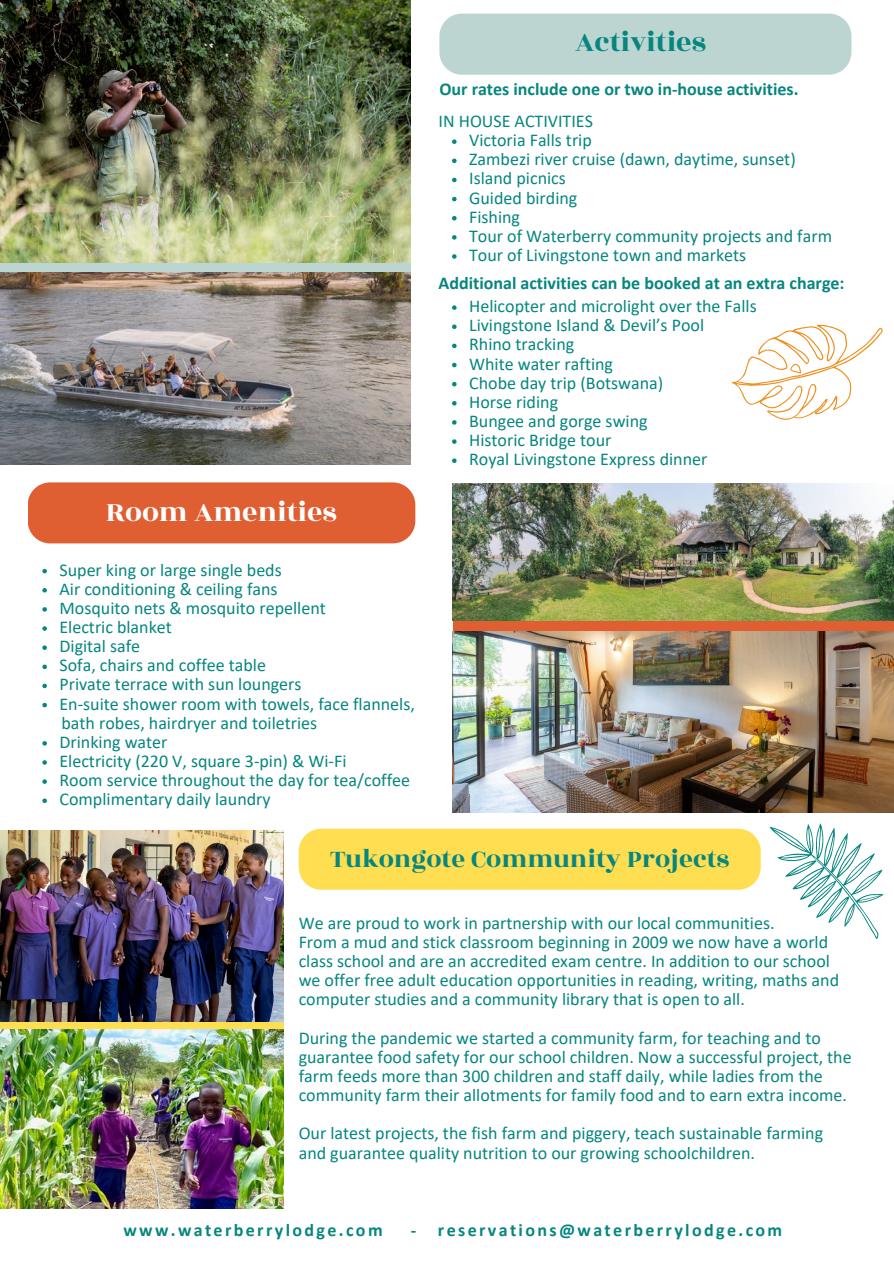
<style>
.page{position:relative;width:894px;height:1264px;background:#fff}
.page>*{position:absolute;margin:0;border:0;box-sizing:border-box;transform-origin:0 0}
.t1{font:30px "Rozha One";color:#fff}
.t2{font:30px "Rozha One";color:#06867f}
.t3{font:27px "Rozha One";color:#06867f}
.t4{font:18px/19.2px "Calibri";color:#06867f}
.t5{font:700 18px "Calibri";color:#06867f}
.t6{font:700 18px "Calibri";letter-spacing:.13em;color:#06867f}
</style>
<div class="page">
<div style="left:453px;top:615px;width:440px;height:37px;background:#df5f32"></div>
<img style="left:453px;top:483px;width:440px;height:137px">
<img style="left:453px;top:631px;width:440px;height:181px">
<div style="left:0;top:1000px;width:283px;height:32px;background:#ffde51"></div>
<img style="left:0;top:1029px;width:283px;height:179px">
<img style="left:0;top:831px;width:283px;height:190px">
<svg style="left:452px;top:305px;width:4px;height:5px"></svg>
<svg style="left:452px;top:324px;width:4px;height:5px"></svg>
<svg style="left:452px;top:343px;width:4px;height:5px"></svg>
<svg style="left:452px;top:363px;width:4px;height:4px"></svg>
<svg style="left:452px;top:382px;width:4px;height:4px"></svg>
<svg style="left:452px;top:401px;width:4px;height:4px"></svg>
<svg style="left:452px;top:420px;width:4px;height:4px"></svg>
<svg style="left:452px;top:439px;width:4px;height:5px"></svg>
<svg style="left:452px;top:458px;width:4px;height:5px"></svg>
<div style="left:298px;top:828px;width:462px;height:61px;background:#ffde51;border-radius:22px"></div>
<svg style="left:769px;top:823px;width:115px;height:116px"></svg>
<svg style="left:731px;top:324px;width:152px;height:96px"></svg>
<div style="left:28px;top:482px;width:387px;height:61px;background:#df5f32;border-radius:23px"></div>
<div style="left:0;top:245px;width:411px;height:33px;background:#bcd5d1"></div>
<img style="left:0;top:0;width:410px;height:262px">
<img style="left:0;top:272px;width:410px;height:192px">
<div style="left:439px;top:14px;width:412px;height:61px;background:#bcd5d1;border-radius:23px"></div>
<svg style="left:452px;top:139px;width:4px;height:5px"></svg>
<svg style="left:452px;top:159px;width:4px;height:4px"></svg>
<svg style="left:452px;top:178px;width:4px;height:4px"></svg>
<svg style="left:452px;top:197px;width:4px;height:4px"></svg>
<svg style="left:452px;top:216px;width:4px;height:4px"></svg>
<svg style="left:452px;top:235px;width:4px;height:5px"></svg>
<svg style="left:452px;top:254px;width:4px;height:5px"></svg>
<svg style="left:42px;top:569px;width:5px;height:4px"></svg>
<svg style="left:42px;top:588px;width:5px;height:4px"></svg>
<svg style="left:42px;top:607px;width:5px;height:4px"></svg>
<svg style="left:42px;top:626px;width:5px;height:4px"></svg>
<svg style="left:42px;top:645px;width:5px;height:5px"></svg>
<svg style="left:42px;top:664px;width:5px;height:5px"></svg>
<svg style="left:42px;top:683px;width:5px;height:5px"></svg>
<svg style="left:42px;top:702px;width:5px;height:5px"></svg>
<svg style="left:42px;top:741px;width:5px;height:4px"></svg>
<svg style="left:42px;top:760px;width:5px;height:4px"></svg>
<svg style="left:42px;top:779px;width:5px;height:4px"></svg>
<svg style="left:42px;top:798px;width:5px;height:5px"></svg>
<p class="t2" style="left:575px;top:22px;width:132px">Activities</p>
<p class="t5" style="left:439px;top:82px;width:360px">Our rates include one or two in-house activities.</p>
<p class="t4" style="left:438px;top:113px;width:156px">IN HOUSE ACTIVITIES</p>
<p class="t4" style="left:469px;top:132px;width:124px">Victoria Falls trip</p>
<p class="t4" style="left:469px;top:151px;width:328px">Zambezi river cruise (dawn, daytime, sunset)</p>
<h1 class="t4" style="left:469px;top:170px;width:98px">Island picnics</h1>
<p class="t4" style="left:469px;top:189px;width:110px">Guided birding</p>
<p class="t4" style="left:469px;top:209px;width:52px">Fishing</p>
<p class="t4" style="left:469px;top:228px;width:364px">Tour of Waterberry community projects and farm</p>
<p class="t4" style="left:469px;top:247px;width:278px">Tour of Livingstone town and markets</p>
<p class="t5" style="left:438px;top:276px;width:407px">Additional activities can be booked at an extra charge:</p>
<p class="t1" style="left:106px;top:491px;width:232px">Room Amenities</p>
<p class="t4" style="left:59px;top:561px;width:224px">Super king or large single beds</p>
<p class="t4" style="left:59px;top:580px;width:219px">Air conditioning &amp; ceiling fans</p>
<p class="t4" style="left:59px;top:600px;width:268px">Mosquito nets &amp; mosquito repellent</p>
<p class="t4" style="left:59px;top:619px;width:114px">Electric blanket</p>
<p class="t4" style="left:59px;top:638px;width:82px">Digital safe</p>
<p class="t4" style="left:59px;top:657px;width:208px">Sofa, chairs and coffee table</p>
<p class="t4" style="left:59px;top:676px;width:243px">Private terrace with sun loungers</p>
<p class="t4" style="left:59px;top:695px;width:357px">En-suite shower room with towels, face flannels,</p>
<p class="t4" style="left:61px;top:714px;width:257px">bath robes, hairdryer and toiletries</p>
<p class="t4" style="left:59px;top:733px;width:109px">Drinking water</p>
<p class="t4" style="left:59px;top:753px;width:288px">Electricity (220 V, square 3-pin) &amp; Wi-Fi</p>
<p class="t4" style="left:59px;top:772px;width:352px">Room service throughout the day for tea/coffee</p>
<h2 class="t4" style="left:59px;top:791px;width:213px">Complimentary daily laundry</h2>
<p class="t4" style="left:469px;top:298px;width:289px">Helicopter and microlight over the Falls</p>
<p class="t4" style="left:469px;top:317px;width:236px">Livingstone Island &amp; Devil’s Pool</p>
<p class="t4" style="left:469px;top:336px;width:107px">Rhino tracking</p>
<p class="t4" style="left:469px;top:355px;width:145px">White water rafting</p>
<p class="t4" style="left:469px;top:374px;width:195px">Chobe day trip (Botswana)</p>
<p class="t4" style="left:469px;top:394px;width:90px">Horse riding</p>
<p class="t4" style="left:469px;top:413px;width:180px">Bungee and gorge swing</p>
<p class="t4" style="left:469px;top:432px;width:144px">Historic Bridge tour</p>
<h4 class="t4" style="left:469px;top:451px;width:240px">Royal Livingstone Express dinner</h4>
<p class="t3" style="left:330px;top:840px;width:400px">Tukongote Community Projects</p>
<p class="t4" style="left:298px;top:914px;width:477px">We are proud to work in partnership with our local communities.</p>
<p class="t4" style="left:298px;top:934px;width:542px">From a mud and stick classroom beginning in 2009 we now have a world class school and are an accredited exam centre. In addition to our school we offer free adult education opportunities in reading, writing, maths and computer studies and a community library that is open to all.</p>
<p class="t4" style="left:298px;top:1029px;width:554px">During the pandemic we started a community farm, for teaching and to guarantee food safety for our school children. Now a successful project, the farm feeds more than 300 children and staff daily, while ladies from the community farm their allotments for family food and to earn extra income.</p>
<p class="t4" style="left:298px;top:1125px;width:525px">Our latest projects, the fish farm and piggery, teach sustainable farming and guarantee quality nutrition to our growing schoolchildren.</p>
<p class="t6" style="left:123px;top:1222px;width:260px">www.waterberrylodge.com</p>
<p class="t6" style="left:410px;top:1222px;width:373px">- reservations@waterberrylodge.com</p>
</div>
